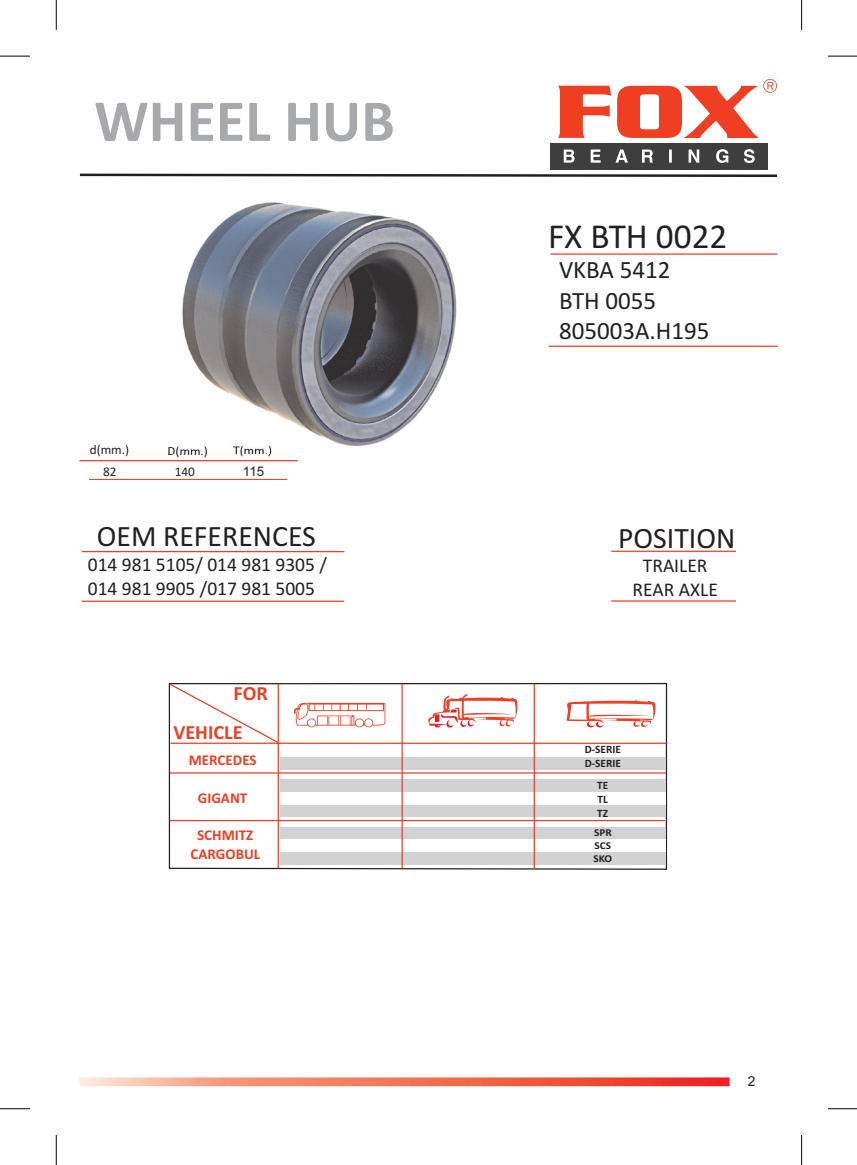
<style>
.page{position:relative;width:857px;height:1165px;background:#fff}
.page>*{position:absolute;margin:0;border:0;box-sizing:border-box;transform-origin:0 0}
.t1{font:700 60px "Calibri";color:#a8a9ad}
.t2{font:35.25px "Calibri";color:#231f20}
.t3{font:29.75px "Calibri";color:#231f20}
.t4{font:25px/30.5px "Calibri";color:#231f20}
.t5{font:700 20.25px "Calibri";color:#ef3e22}
.t6{font:19.5px/23.8px "Calibri";color:#231f20}
.t7{font:700 15px/18.2px "Calibri";color:#ef3e22;text-align:center}
.t8{font:13.75px "Arial";color:#231f20}
.t9{font:13.25px "Calibri";color:#231f20}
.t10{font:13.25px "Arial";color:#231f20}
.t11{font:700 11.25px/13.8px "Calibri";color:#231f20}
.t12{font:700 10.62px/12.9px "Calibri";color:#231f20;text-align:justify;scale:1.06 1}
</style>
<div class="page">
<svg style="left:168px;top:682px;width:499px;height:188px"></svg>
<svg style="left:168px;top:682px;width:112px;height:62px"></svg>
<hr style="left:170px;top:772px;width:496px;height:2px;background:#ef3e22">
<hr style="left:170px;top:743px;width:496px;height:1px;background:#ef3e22">
<div style="left:280px;top:804px;width:385px;height:13px;background:#d1d2d4"></div>
<div style="left:280px;top:779px;width:385px;height:13px;background:#d1d2d4"></div>
<div style="left:280px;top:792px;width:385px;height:12px;background:#fff"></div>
<hr style="left:277px;top:684px;width:2px;height:184px;background:#ef3e22">
<hr style="left:79px;top:460px;width:218px;height:1px;background:#ef3e22">
<hr style="left:89px;top:479px;width:198px;height:1px;background:#ef3e22">
<div style="left:280px;top:745px;width:385px;height:12px;background:#fff"></div>
<div style="left:280px;top:757px;width:385px;height:12px;background:#d1d2d4"></div>
<img style="left:79px;top:1077px;width:650px;height:9px">
<div style="left:280px;top:852px;width:385px;height:12px;background:#d1d2d4"></div>
<div style="left:280px;top:827px;width:385px;height:12px;background:#d1d2d4"></div>
<div style="left:280px;top:840px;width:385px;height:12px;background:#fff"></div>
<hr style="left:82px;top:601px;width:262px;height:1px;background:#ef3e22">
<hr style="left:170px;top:820px;width:495px;height:1px;background:#ef3e22">
<hr style="left:401px;top:684px;width:2px;height:184px;background:#ef3e22">
<hr style="left:533px;top:683px;width:2px;height:186px;background:#ef3e22">
<hr style="left:550px;top:253px;width:227px;height:2px;background:#ef3e22">
<hr style="left:548px;top:346px;width:229px;height:1px;background:#ef3e22">
<img style="left:168px;top:202px;width:289px;height:251px">
<hr style="left:611px;top:551px;width:125px;height:1px;background:#ef3e22">
<hr style="left:611px;top:600px;width:125px;height:2px;background:#ef3e22">
<hr style="left:82px;top:551px;width:262px;height:1px;background:#ef3e22">
<div style="left:550px;top:143px;width:217px;height:26px;background:#3e3e3f"></div>
<svg style="left:563px;top:150px;width:11px;height:13px"></svg>
<svg style="left:590px;top:150px;width:10px;height:13px"></svg>
<svg style="left:615px;top:150px;width:13px;height:13px"></svg>
<svg style="left:642px;top:150px;width:11px;height:13px"></svg>
<svg style="left:669px;top:150px;width:3px;height:13px"></svg>
<svg style="left:688px;top:150px;width:11px;height:13px"></svg>
<svg style="left:558px;top:79px;width:219px;height:59px"></svg>
<svg style="left:716px;top:149px;width:12px;height:14px"></svg>
<svg style="left:744px;top:149px;width:10px;height:14px"></svg>
<svg style="left:79px;top:173px;width:699px;height:4px"></svg>
<svg style="left:428px;top:694px;width:89px;height:33px"></svg>
<svg style="left:566px;top:694px;width:89px;height:33px"></svg>
<svg style="left:294px;top:703px;width:91px;height:24px"></svg>
<hr style="left:0;top:1108px;width:30px;height:1px;background:#000">
<hr style="left:56px;top:1135px;width:1px;height:30px;background:#000">
<hr style="left:0;top:56px;width:30px;height:1px;background:#000">
<hr style="left:56px;top:0;width:1px;height:30px;background:#000">
<svg style="left:828px;top:56px;width:29px;height:1px"></svg>
<hr style="left:801px;top:0;width:1px;height:30px;background:#000">
<svg style="left:828px;top:1108px;width:29px;height:1px"></svg>
<hr style="left:801px;top:1135px;width:1px;height:30px;background:#000">
<h1 class="t1" style="left:94px;top:96px;width:302px">WHEEL HUB</h1>
<p class="t9" style="left:90px;top:444px;width:41px">d(mm.)</p>
<p class="t9" style="left:167px;top:445px;width:42px">D(mm.)</p>
<p class="t9" style="left:103px;top:466px;width:15px">82</p>
<p class="t9" style="left:175px;top:466px;width:22px">140</p>
<p class="t10" style="left:243px;top:466px;width:23px">115</p>
<h3 class="t3" style="left:97px;top:524px;width:221px">OEM REFERENCES</h3>
<p class="t6" style="left:88px;top:554px;width:241px">014 981 5105/ 014 981 9305 /<br>014 981 9905 /017 981 5005</p>
<p class="t5" style="left:233px;top:685px;width:36px">FOR</p>
<p class="t5" style="left:173px;top:724px;width:71px">VEHICLE</p>
<p class="t7" style="left:189px;top:752px;width:69px">MERCEDES</p>
<p class="t7" style="left:198px;top:790px;width:51px">GIGANT</p>
<p class="t7" style="left:190px;top:827px;width:71px">SCHMITZ<br>CARGOBUL</p>
<h2 class="t2" style="left:548px;top:222px;width:181px">FX BTH 0022</h2>
<p class="t4" style="left:559px;top:257px;width:152px">VKBA 5412<br>BTH 0055<br>805003A.H195</p>
<h3 class="t3" style="left:618px;top:526px;width:119px">POSITION</h3>
<p class="t6" style="left:632px;top:555px;width:87px;text-align:center">TRAILER<br>REAR AXLE</p>
<p class="t11" style="left:584px;top:743px;width:38px">D-SERIE<br>D-SERIE</p>
<p class="t11" style="left:597px;top:780px;width:13px;text-align:justify">TE TL TZ</p>
<p class="t12" style="left:593px;top:827px;width:19px">SPR SCS SKO</p>
<p class="t8" style="left:747px;top:1076px;width:9px">2</p>
</div>
